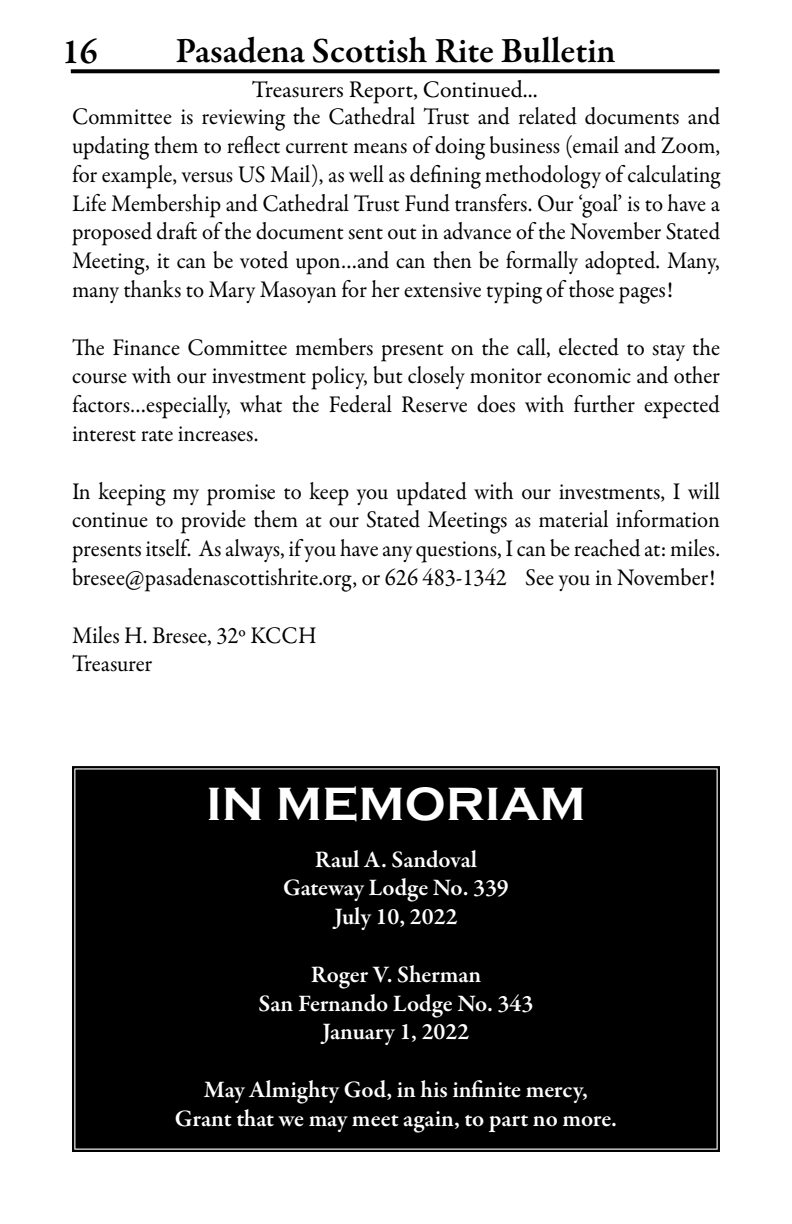
<style>
.page{position:relative;width:792px;height:1224px;background:#fff}
.page>*{position:absolute;margin:0;border:0;box-sizing:border-box;transform-origin:0 0}
.t1{font:700 48px "Copperplate Gothic";color:#fff}
.t2{font:600 36px "Garamond Premr Pro";color:#000}
.t3{font:24px/28.8px "Garamond Premr Pro";color:#000;text-align:justify;scale:.95 1}
.t4{font:600 24px/28.8px "Garamond Premr Pro";color:#fff;text-align:center}
.t5{font:24px "Garamond Premr Pro";color:#000}
</style>
<div class="page">
<svg style="left:71px;top:69px;width:649px;height:4px;background:#121212"></svg>
<div style="left:72px;top:766px;width:648px;height:386px;background:#000"></div>
<div style="left:78px;top:772px;width:636px;height:374px;border:2px solid #000"></div>
<h2 class="t2" style="left:62px;top:29px;width:37px">16</h2>
<h2 class="t2" style="left:175px;top:29px;width:442px">Pasadena Scottish Rite Bulletin</h2>
<p class="t5" style="left:252px;top:75px;width:287px">Treasurers Report, Continued...</p>
<p class="t3" style="left:72px;top:103px;width:684px">Committee is reviewing the Cathedral Trust and related documents and updating them to reflect current means of doing business (email and Zoom, for example, versus US Mail), as well as defining methodology of calculating Life Membership and Cathedral Trust Fund transfers. Our ‘goal’ is to have a proposed draft of the document sent out in advance of the November Stated Meeting, it can be voted upon…and can then be formally adopted. Many, many thanks to Mary Masoyan for her extensive typing of those pages!</p>
<p class="t3" style="left:72px;top:333px;width:684px">The Finance Committee members present on the call, elected to stay the course with our investment policy, but closely monitor economic and other factors…especially, what the Federal Reserve does with further expected interest rate increases.</p>
<p class="t3" style="left:72px;top:477px;width:684px">In keeping my promise to keep you updated with our investments, I will continue to provide them at our Stated Meetings as material information presents itself. As always, if you have any questions, I can be reached at: miles. bresee@pasadenascottishrite.org, or 626 483-1342 See you in November!</p>
<p class="t3" style="left:72px;top:621px;width:259px">Miles H. Bresee, 32º KCCH<br>Treasurer</p>
<h1 class="t1" style="left:206px;top:777px;width:381px">IN MEMORIAM</h1>
<p class="t4" style="left:283px;top:845px;width:227px">Raul A. Sandoval<br>Gateway Lodge No. 339<br>July 10, 2022</p>
<p class="t4" style="left:259px;top:960px;width:276px">Roger V. Sherman<br>San Fernando Lodge No. 343<br>January 1, 2022</p>
<p class="t4" style="left:175px;top:1076px;width:444px">May Almighty God, in his infinite mercy,<br>Grant that we may meet again, to part no more.</p>
</div>
